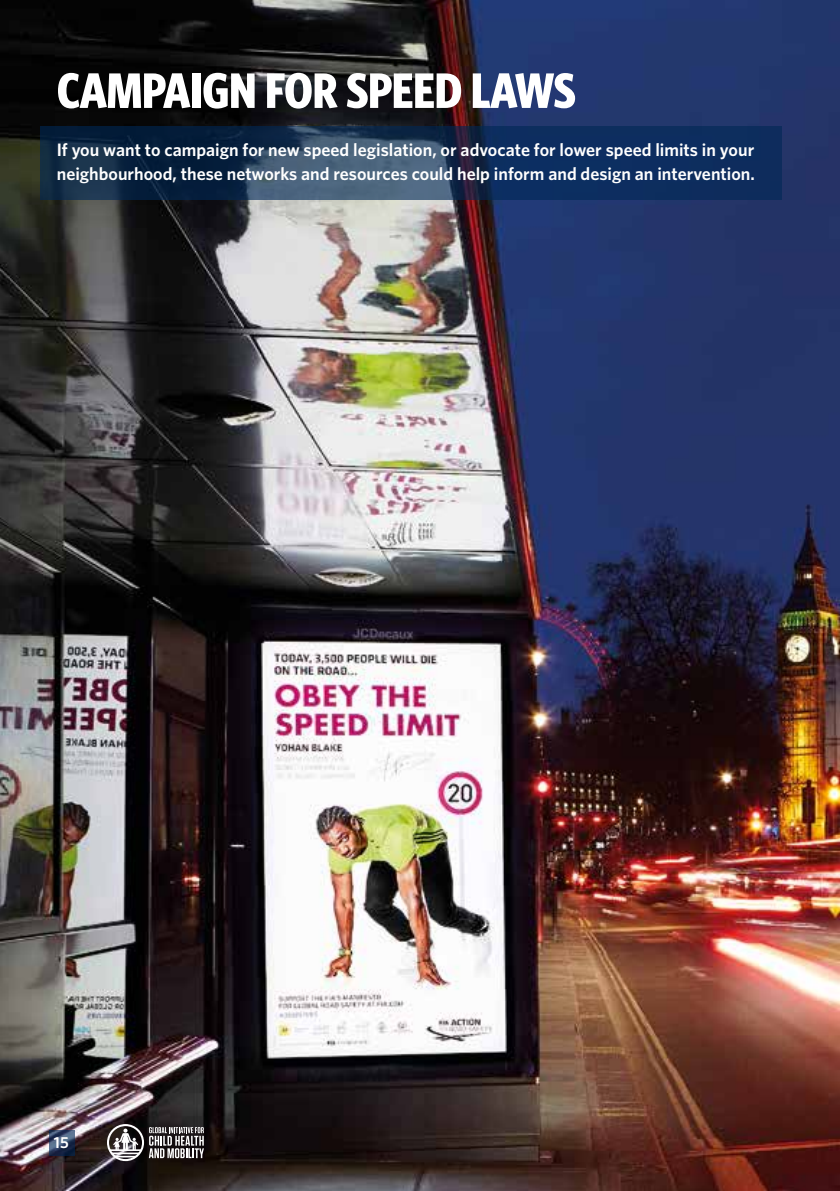
<style>
.page{position:relative;width:840px;height:1191px;background:#fff}
.page>*{position:absolute;margin:0;border:0;box-sizing:border-box;transform-origin:0 0}
.t1{font:700 50px "Whitney Condensed";letter-spacing:-.01em;color:#fff}
.t2{font:600 18px/24px "Whitney";color:#fff}
.t3{font:600 16px "Whitney";color:#fff}
</style>
<div class="page">
<img style="left:0;top:0;width:839px;height:1191px">
<svg style="left:41px;top:126px;width:740px;height:74px;background:#1a3559"></svg>
<svg style="left:49px;top:1129px;width:25px;height:26px"></svg>
<svg style="left:107px;top:1124px;width:97px;height:37px"></svg>
<h1 class="t1" style="left:57px;top:59px;width:520px">CAMPAIGN FOR SPEED LAWS</h1>
<p class="t2" style="left:57px;top:137px;width:699px">If you want to campaign for new speed legislation, or advocate for lower speed limits in your neighbourhood, these networks and resources could help inform and design an intervention.</p>
<p class="t3" style="left:54px;top:1132px;width:16px">15</p>
</div>
